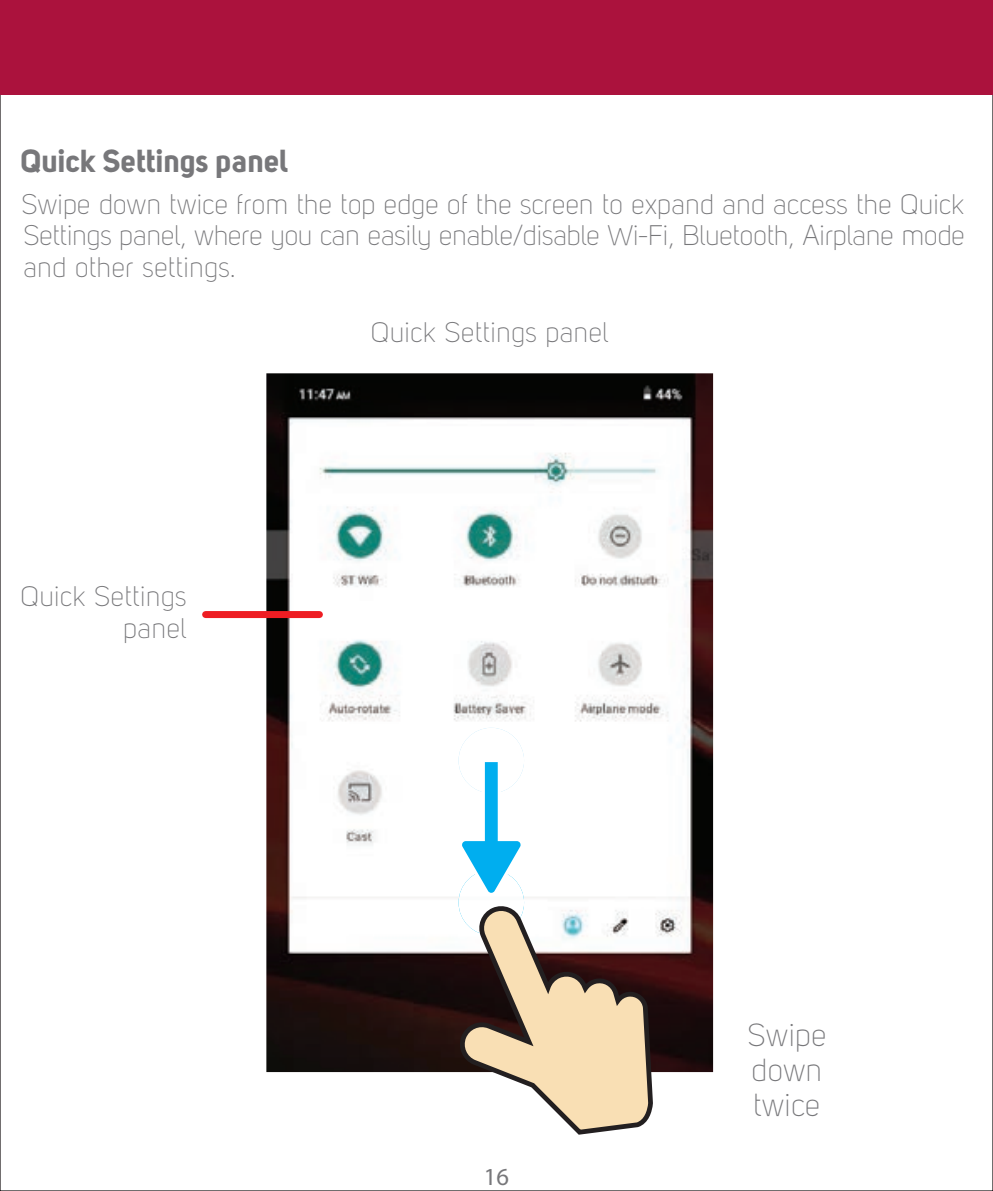
<style>
.page{position:relative;width:993px;height:1191px;background:#fff}
.page>*{position:absolute;margin:0;border:0;box-sizing:border-box;transform-origin:0 0}
.t1{font:31.5px "Uni Sans Bold";color:#77777a}
.t2{font:31.5px/35px "Uni Sans Light";color:#77777a}
.t3{font:28px/31.5px "Uni Sans Light";color:#77777a;text-align:right}
.t4{font:24.5px "Myriad Pro";color:#77777a}
</style>
<div class="page">
<div style="left:0;top:0;width:992px;height:94px;background:#ab123d"></div>
<img style="left:266px;top:373px;width:447px;height:699px">
<div style="left:205px;top:611px;width:114px;height:7px;background:#ee1d23"></div>
<img style="left:458px;top:870px;width:66px;height:65px;border-radius:33px">
<img style="left:458px;top:728px;width:66px;height:65px;border-radius:33px">
<svg style="left:458px;top:759px;width:66px;height:137px"></svg>
<svg style="left:453px;top:904px;width:202px;height:231px"></svg>
<p class="t1" style="left:21px;top:141px;width:269px">Quick Settings panel</p>
<p class="t3" style="left:21px;top:188px;width:945px;text-align:justify">Swipe down twice from the top edge of the screen to expand and access the Quick Settings panel, where you can easily enable/disable Wi-Fi, Bluetooth, Airplane mode and other settings.</p>
<p class="t3" style="left:20px;top:580px;width:168px">Quick Settings panel</p>
<p class="t3" style="left:370px;top:317px;width:240px">Quick Settings panel</p>
<p class="t4" style="left:484px;top:1162px;width:27px">16</p>
<p class="t2" style="left:747px;top:1017px;width:81px">Swipe down twice</p>
</div>
